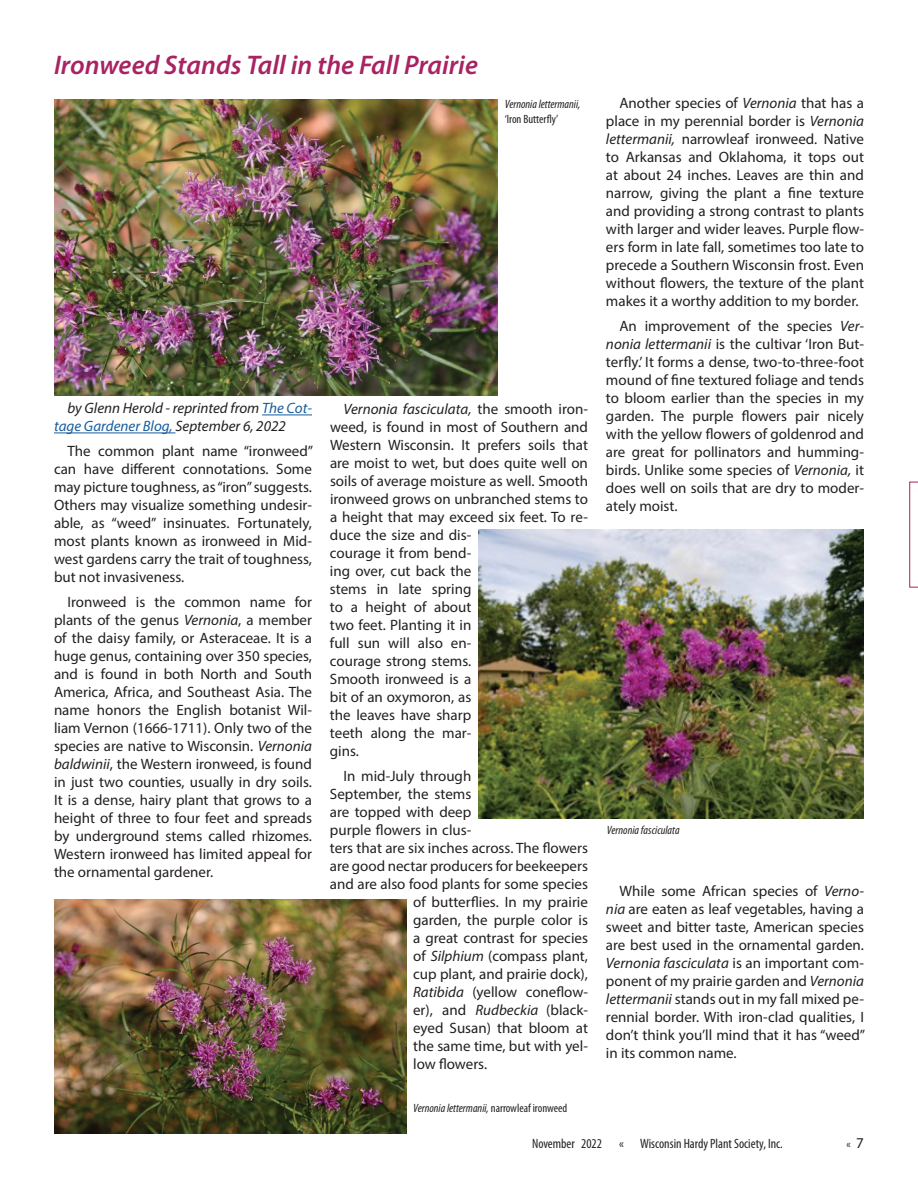
<style>
.page{position:relative;width:918px;height:1188px;background:#fff}
.page>*{position:absolute;margin:0;border:0;box-sizing:border-box;transform-origin:0 0}
.t1{font:italic 600 27px "Myriad Pro";color:#a92261}
.t2{font:15px/18px "Myriad Pro";color:#231f20;text-align:justify}
.t3{font:italic 15px/18px "Myriad Pro";color:#231f20}
.t4{font:condensed 13.5px "Myriad Pro";color:#231f20}
.t5{font:italic condensed 12px "Myriad Pro";color:#231f20}
.t6{font:condensed 12px "Myriad Pro";color:#231f20}
.s1{color:#175d9e}
.s2{font-style:italic}
.s3{font-style:normal}
.s4{font-stretch:normal;font-size:15px}
</style>
<div class="page">
<svg style="left:909px;top:482px;width:9px;height:106px"></svg>
<hr style="left:262px;top:415px;width:50px;height:1px;background:#175d9e">
<hr style="left:54px;top:433px;width:121px;height:1px;background:#175d9e">
<img style="left:478px;top:529px;width:386px;height:289px">
<img style="left:54px;top:899px;width:352px;height:235px">
<img style="left:54px;top:100px;width:444px;height:295px">
<h1 class="t1" style="left:54px;top:48px;width:425px">Ironweed Stands Tall in the Fall Prairie</h1>
<p class="t5" style="left:505px;top:97px;width:77px">Vernonia lettermanii,</p>
<p class="t6" style="left:505px;top:112px;width:55px">‘Iron Butterfly’</p>
<p class="t3" style="left:54px;top:399px;width:259px;text-indent:14px">by Glenn Herold - reprinted from <span class="s1">The Cot&shy;tage Gardener Blog,</span> September 6, 2022</p>
<p class="t2" style="left:54px;top:442px;width:261px;text-indent:14px">The common plant name “ironweed” can have different connotations. Some may picture toughness, as “iron” suggests.<br>Others may visualize something undesir&shy;able, as “weed” insinuates. Fortunately, most plants known as ironweed in Mid&shy;west gardens carry the trait of toughness, but not invasiveness.</p>
<p class="t2" style="left:54px;top:593px;width:260px;text-indent:14px">Ironweed is the common name for plants of the genus <span class="s2">Vernonia</span>, a member of the daisy family, or Asteraceae. It is a huge genus, containing over 350 species, and is found in both North and South America, Africa, and Southeast Asia. The name honors the English botanist Wil&shy;liam Vernon (1666-1711). Only two of the species are native to Wisconsin. <span class="s2">Vernonia baldwinii</span>, the Western ironweed, is found in just two counties, usually in dry soils.<br>It is a dense, hairy plant that grows to a height of three to four feet and spreads by underground stems called rhizomes.<br>Western ironweed has limited appeal for the ornamental gardener.</p>
<p class="t2" style="left:330px;top:400px;width:260px;text-align:left;text-indent:14px"><span class="s2">Vernonia fasciculata,</span> the smooth iron&shy;weed, is found in most of Southern and<br>Western Wisconsin. It prefers soils that are moist to wet, but does quite well on soils of average moisture as well. Smooth ironweed grows on unbranched stems to a height that may exceed six feet. To re&shy;duce the size and dis-<br>courage it from bend-<br>ing over, cut back the<br>stems in late spring<br>to a height of about<br>two feet. Planting it in<br>full sun will also en-<br>courage strong stems.<br>Smooth ironweed is a<br>bit of an oxymoron, as<br>the leaves have sharp<br>teeth along the mar-<br>gins.</p>
<p class="t2" style="left:343px;top:767px;width:129px">In mid-July through</p>
<p class="t2" style="left:330px;top:785px;width:143px">September, the stems</p>
<p class="t2" style="left:330px;top:803px;width:143px">are topped with deep</p>
<p class="t2" style="left:330px;top:821px;width:143px">purple flowers in clus-</p>
<p class="t2" style="left:330px;top:839px;width:259px">ters that are six inches across. The flowers</p>
<p class="t2" style="left:330px;top:857px;width:259px">are good nectar producers for beekeepers</p>
<p class="t2" style="left:330px;top:875px;width:260px">and are also food plants for some species</p>
<p class="t2" style="left:413px;top:893px;width:176px">of butterflies. In my prairie</p>
<p class="t2" style="left:413px;top:911px;width:176px">garden, the purple color is</p>
<p class="t2" style="left:413px;top:929px;width:176px">a great contrast for species</p>
<p class="t2" style="left:413px;top:947px;width:176px">of <span class="s2">Silphium</span> (compass plant,</p>
<p class="t2" style="left:413px;top:965px;width:176px">cup plant, and prairie dock),</p>
<p class="t2" style="left:413px;top:983px;width:176px"><span class="s2">Ratibida</span> (yellow coneflow-</p>
<p class="t2" style="left:413px;top:1001px;width:176px">er), and <span class="s2">Rudbeckia</span> (black-</p>
<p class="t2" style="left:413px;top:1019px;width:176px">eyed Susan) that bloom at</p>
<p class="t2" style="left:413px;top:1037px;width:176px">the same time, but with yel-</p>
<p class="t2" style="left:413px;top:1055px;width:76px">low flowers.</p>
<p class="t5" style="left:413px;top:1101px;width:156px">Vernonia lettermanii, <span class="s3">narrowleaf ironweed</span></p>
<p class="t2" style="left:606px;top:94px;width:260px;text-indent:14px">Another species of <span class="s2">Vernonia</span> that has a place in my perennial border is <span class="s2">Vernonia lettermanii,</span> narrowleaf ironweed. Native to Arkansas and Oklahoma, it tops out at about 24 inches. Leaves are thin and narrow, giving the plant a fine texture and providing a strong contrast to plants with larger and wider leaves. Purple flow&shy;ers form in late fall, sometimes too late to precede a Southern Wisconsin frost. Even without flowers, the texture of the plant makes it a worthy addition to my border.</p>
<p class="t2" style="left:606px;top:317px;width:260px;text-indent:14px">An improvement of the species <span class="s2">Ver&shy;nonia lettermanii</span> is the cultivar ‘Iron But&shy;terfly.’ It forms a dense, two-to-three-foot mound of fine textured foliage and tends to bloom earlier than the species in my garden. The purple flowers pair nicely with the yellow flowers of goldenrod and are great for pollinators and humming&shy;birds. Unlike some species of <span class="s2">Vernonia,</span> it does well on soils that are dry to moder&shy;ately moist.</p>
<p class="t5" style="left:607px;top:823px;width:74px">Vernonia fasciculata</p>
<p class="t2" style="left:606px;top:882px;width:261px;text-indent:14px">While some African species of <span class="s2">Verno&shy;nia</span> are eaten as leaf vegetables, having a sweet and bitter taste, American species are best used in the ornamental garden.<br><span class="s2">Vernonia fasciculata</span> is an important com&shy;ponent of my prairie garden and <span class="s2">Vernonia lettermanii</span> stands out in my fall mixed pe&shy;rennial border. With iron-clad qualities, I don’t think you’ll mind that it has “weed” in its common name.</p>
<p class="t4" style="left:532px;top:1136px;width:71px">November 2022</p>
<p class="t4" style="left:619px;top:1136px;width:165px">« Wisconsin Hardy Plant Society, Inc.</p>
<p class="t6" style="left:846px;top:1137px;width:19px">« <span class="s4">7</span></p>
</div>
